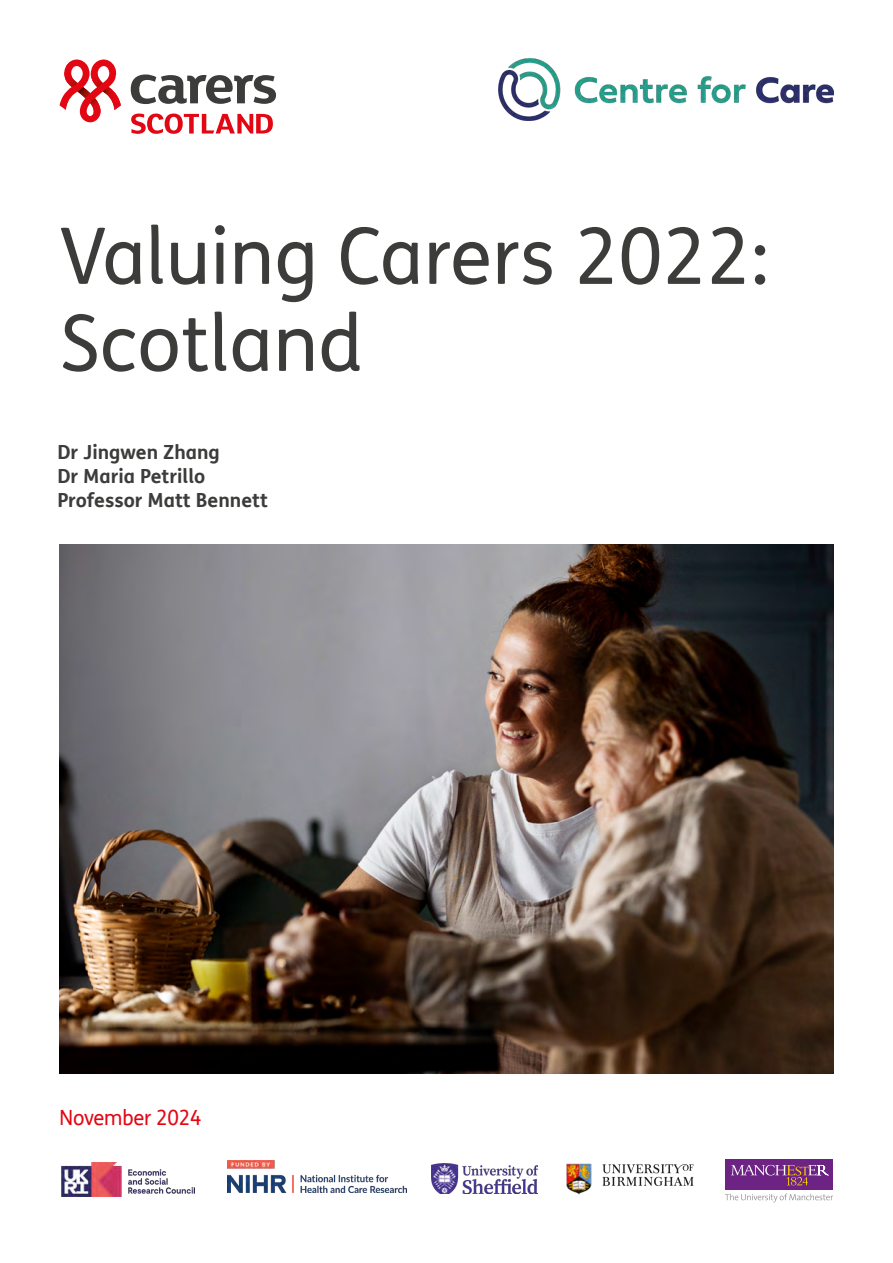
<style>
.page{position:relative;width:893px;height:1263px;background:#fff}
.page>*{position:absolute;margin:0;border:0;box-sizing:border-box;transform-origin:0 0}
.H1_-_Title{font:78px/87px "FS Me";color:#3c3c3b}
.t1{font:21px "FS Me";letter-spacing:-.01em;color:#e30613;scale:.96 1}
.Authors{font:700 19.5px "FS Me";color:#3c3c3b}
</style>
<div class="page">
<img style="left:60px;top:544px;width:773px;height:530px">
<img style="left:499px;top:58px;width:335px;height:62px">
<img style="left:62px;top:1163px;width:132px;height:33px">
<img style="left:227px;top:1160px;width:179px;height:32px">
<img style="left:432px;top:1163px;width:105px;height:31px">
<img style="left:566px;top:1163px;width:128px;height:32px">
<div style="left:725px;top:1159px;width:108px;height:31px;background:#6c2383"></div>
<svg style="left:731px;top:1165px;width:98px;height:20px"></svg>
<svg style="left:725px;top:1193px;width:108px;height:9px"></svg>
<svg style="left:131px;top:74px;width:145px;height:30px"></svg>
<svg style="left:131px;top:114px;width:142px;height:20px"></svg>
<svg style="left:60px;top:60px;width:61px;height:62px"></svg>
<h1 class="H1_-_Title" style="left:60px;top:211px;width:711px">Valuing Carers 2022:<br>Scotland</h1>
<p class="Authors" style="left:57px;top:437px;width:164px">Dr Jingwen Zhang</p>
<p class="Authors" style="left:57px;top:461px;width:149px">Dr Maria Petrillo</p>
<p class="Authors" style="left:57px;top:485px;width:212px">Professor Matt Bennett</p>
<p class="t1" style="left:60px;top:1104px;width:149px">November 2024</p>
</div>
